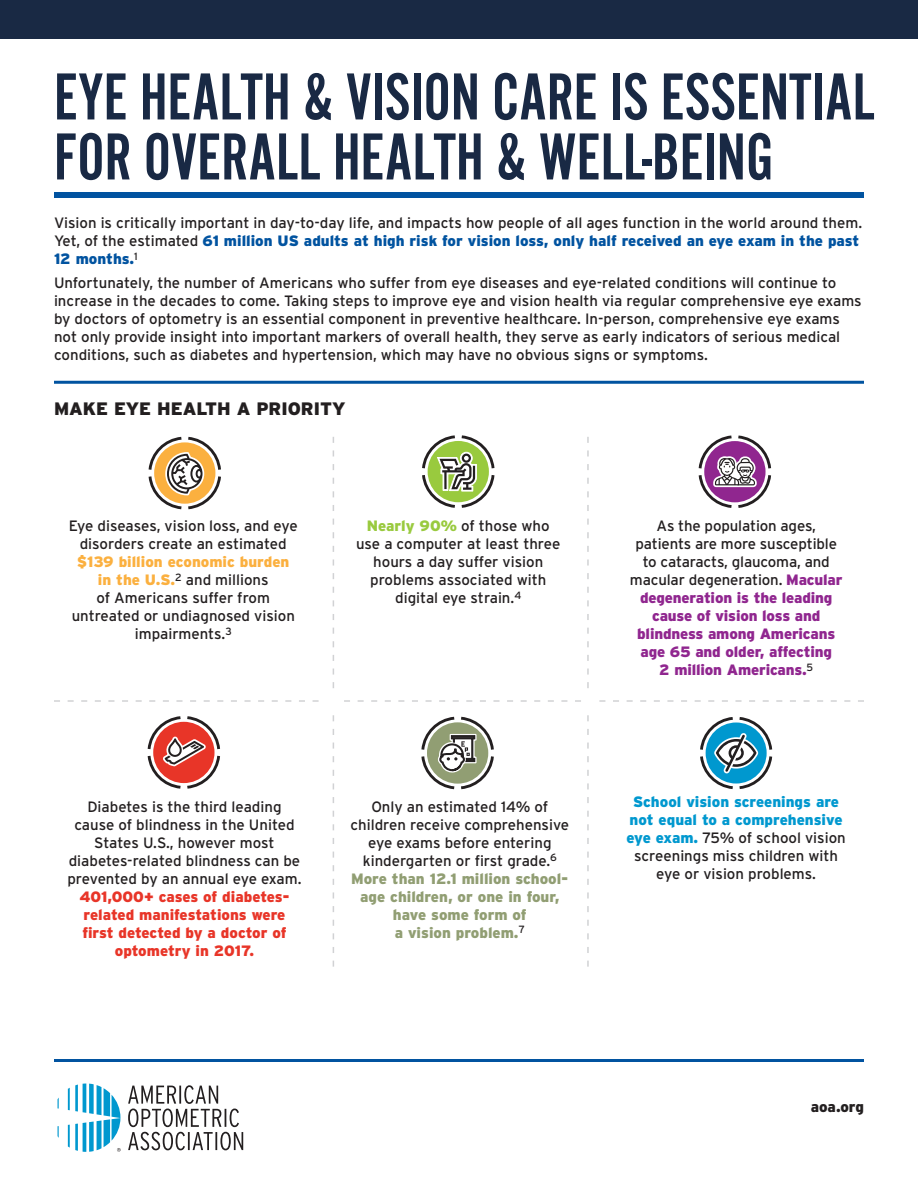
<style>
.page{position:relative;width:918px;height:1188px;background:#fff}
.page>*{position:absolute;margin:0;border:0;box-sizing:border-box;transform-origin:0 0}
.t1{font:69px/60px "Alternate Got No 2 D";color:#192944}
.t2{font:900 18px "Interstate";color:#231f20}
.t3{font:15px/18px "Interstate";color:#231f20;text-align:center}
.t4{font:900 15px/18px "Interstate";letter-spacing:-.01em;color:#90268f;text-align:center}
.t5{font:900 15px "Interstate";color:#919e73}
.t6{font:900 15px "Interstate";color:#231f20}
.s1{font-weight:900;color:#0153a0}
.s2{font-weight:900;color:#fbb03f}
.s3{font-weight:900;color:#99ca3e}
.s4{font-weight:400;color:#231f20}
.s5{font-weight:900;color:#e83528}
.s6{font-weight:900;color:#0098cf}
</style>
<div class="page">
<div style="left:54px;top:192px;width:810px;height:6px;background:#0153a0"></div>
<div style="left:0;top:0;width:918px;height:39px;background:#192944"></div>
<hr style="left:54px;top:381px;width:810px;height:3px;background:#0153a0">
<svg style="left:422px;top:435px;width:73px;height:73px"></svg>
<svg style="left:148px;top:436px;width:73px;height:74px"></svg>
<svg style="left:147px;top:716px;width:73px;height:73px"></svg>
<svg style="left:421px;top:716px;width:73px;height:74px"></svg>
<svg style="left:698px;top:435px;width:73px;height:73px"></svg>
<svg style="left:54px;top:700px;width:265px;height:2px"></svg>
<svg style="left:344px;top:700px;width:237px;height:2px"></svg>
<svg style="left:599px;top:700px;width:265px;height:2px"></svg>
<svg style="left:333px;top:715px;width:1px;height:252px"></svg>
<svg style="left:587px;top:715px;width:2px;height:252px"></svg>
<svg style="left:333px;top:437px;width:1px;height:251px"></svg>
<svg style="left:587px;top:437px;width:2px;height:251px"></svg>
<hr style="left:54px;top:1059px;width:810px;height:3px;background:#0153a0">
<svg style="left:128px;top:1085px;width:115px;height:65px"></svg>
<svg style="left:57px;top:1126px;width:2px;height:12px"></svg>
<svg style="left:68px;top:1084px;width:53px;height:68px"></svg>
<svg style="left:700px;top:717px;width:73px;height:72px"></svg>
<p class="t1" style="left:54px;top:66px;width:822px">EYE HEALTH &amp; VISION CARE IS ESSENTIAL<br>FOR OVERALL HEALTH &amp; WELL-BEING</p>
<p class="t3" style="left:54px;top:214px;width:810px;text-align:left">Vision is critically important in day-to-day life, and impacts how people of all ages function in the world around them.<br>Yet, of the estimated <span class="s1">61 million US adults at high risk for vision loss, only half received an eye exam in the past<br>12 months.</span><sup>1</sup></p>
<p class="t3" style="left:54px;top:274px;width:809px;text-align:left">Unfortunately, the number of Americans who suffer from eye diseases and eye-related conditions will continue to increase in the decades to come. Taking steps to improve eye and vision health via regular comprehensive eye exams by doctors of optometry is an essential component in preventive healthcare. In-person, comprehensive eye exams not only provide insight into important markers of overall health, they serve as early indicators of serious medical conditions, such as diabetes and hypertension, which may have no obvious signs or symptoms.</p>
<p class="t2" style="left:54px;top:399px;width:293px">MAKE EYE HEALTH A PRIORITY</p>
<p class="t3" style="left:69px;top:517px;width:231px">Eye diseases, vision loss, and eye disorders create an estimated <span class="s2">$139 billion economic burden in the U.S.</span><sup>2</sup> and millions<br>of Americans suffer from untreated or undiagnosed vision impairments.<sup>3</sup></p>
<p class="t3" style="left:356px;top:517px;width:206px"><span class="s3">Nearly 90%</span> of those who use a computer at least three hours a day suffer vision problems associated with digital eye strain.<sup>4</sup></p>
<p class="t4" style="left:630px;top:517px;width:214px"><span class="s4">As the population ages, patients are more susceptible to cataracts, glaucoma, and macular degeneration.</span> Macular degeneration is the leading cause of vision loss and blindness among Americans age 65 and older, affecting</p>
<p class="t4" style="left:659px;top:661px;width:156px">2 million Americans.<sup>5</sup></p>
<p class="t3" style="left:67px;top:798px;width:236px">Diabetes is the third leading cause of blindness in the United<br>States U.S., however most diabetes-related blindness can be prevented by an annual eye exam.<br><span class="s5">401,000+ cases of diabetes&shy;related manifestations were first detected by a doctor of optometry in 2017.</span></p>
<p class="t3" style="left:371px;top:798px;width:178px">Only an estimated 14% of</p>
<p class="t3" style="left:350px;top:816px;width:220px">children receive comprehensive</p>
<p class="t3" style="left:363px;top:834px;width:196px">eye exams before entering kindergarten or first grade.<sup>6</sup></p>
<p class="t5" style="left:351px;top:870px;width:219px">More than 12.1 million school-</p>
<p class="t5" style="left:360px;top:888px;width:201px">age children, or one in four,</p>
<p class="t5" style="left:393px;top:906px;width:135px">have some form of</p>
<p class="t5" style="left:395px;top:924px;width:132px">a vision problem.<sup>7</sup></p>
<p class="t3" style="left:626px;top:793px;width:221px"><span class="s6">School vision screenings are not equal to a comprehensive eye exam.</span> 75% of school vision screenings miss children with eye or vision problems.</p>
<p class="t6" style="left:811px;top:1098px;width:55px">aoa.org</p>
</div>
